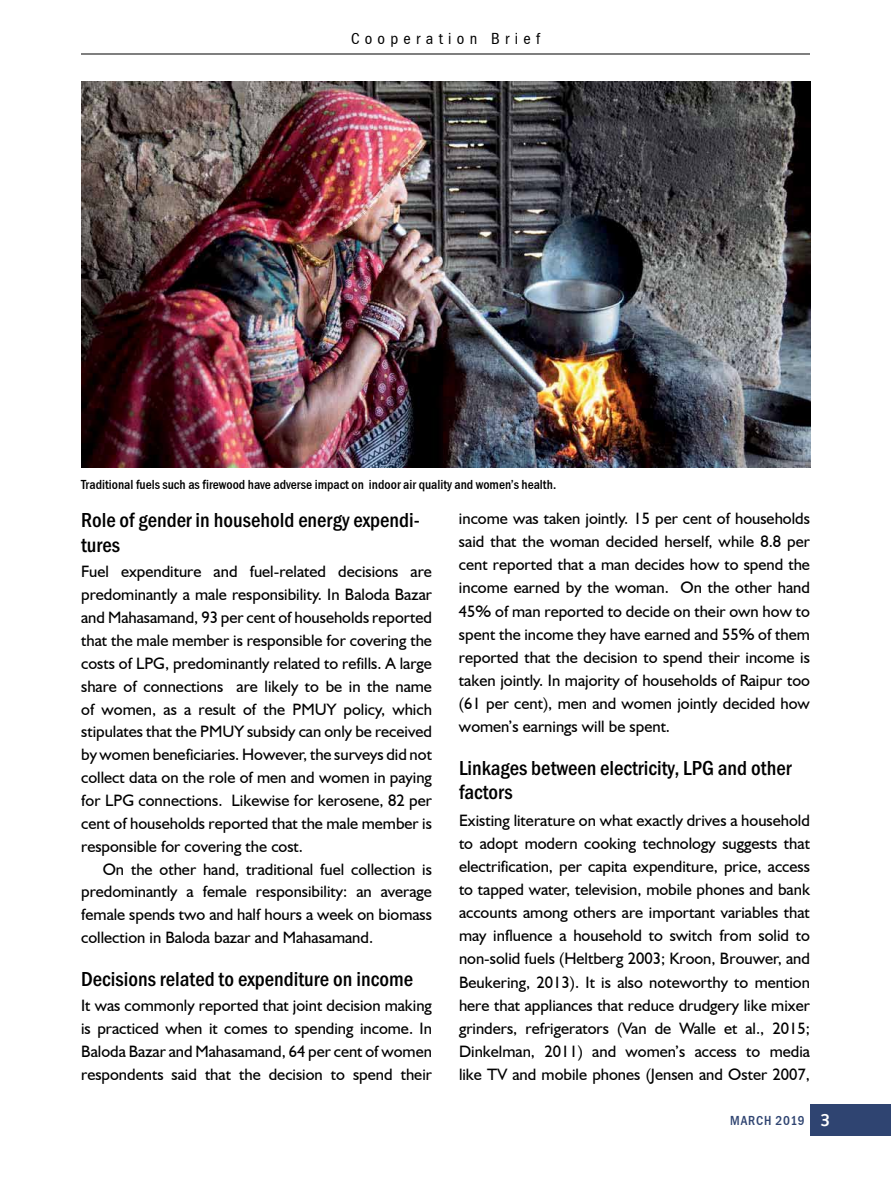
<style>
.page{position:relative;width:891px;height:1188px;background:#fff}
.page>*{position:absolute;margin:0;border:0;box-sizing:border-box;transform-origin:0 0}
.t1{font:700 21px/24.3px "Franklin Gothic Cond";color:#000}
.t2{font:16.5px/23.1px "Humanist 521 BT";color:#000;text-align:justify}
.t3{font:16.5px "Franklin Gothic Cond";letter-spacing:.32em;color:#000}
.t4{font:700 13.5px "Franklin Gothic Cond";color:#000}
.t5{font:700 13.5px "Franklin Gothic Cond";letter-spacing:.05em;color:#2f4471}
.s1{font-family:"Syntax";font-size:18px;color:#fff}
</style>
<div class="page">
<div style="left:810px;top:1104px;width:81px;height:32px;background:#2f4471"></div>
<hr style="left:81px;top:54px;width:729px;height:1px;background:#000">
<img style="left:81px;top:81px;width:729px;height:386px">
<p class="t3" style="left:351px;top:30px;width:190px">Cooperation Brief</p>
<p class="t4" style="left:81px;top:477px;width:477px">Traditional fuels such as firewood have adverse impact on indoor air quality and women’s health.</p>
<p class="t1" style="left:81px;top:508px;width:340px">Role of gender in household energy expendi&shy;tures</p>
<p class="t2" style="left:81px;top:560px;width:352px">Fuel expenditure and fuel-related decisions are predominantly a male responsibility. In Baloda Bazar and Mahasamand, 93 per cent of households reported that the male member is responsible for covering the costs of LPG, predominantly related to refills. A large share of connections are likely to be in the name of women, as a result of the PMUY policy, which stipulates that the PMUY subsidy can only be received by women beneficiaries. However, the surveys did not collect data on the role of men and women in paying for LPG connections. Likewise for kerosene, 82 per cent of households reported that the male member is responsible for covering the cost.</p>
<p class="t2" style="left:81px;top:857px;width:352px;text-indent:22px">On the other hand, traditional fuel collection is predominantly a female responsibility: an average female spends two and half hours a week on biomass collection in Baloda bazar and Mahasamand.</p>
<p class="t1" style="left:81px;top:967px;width:333px">Decisions related to expenditure on income</p>
<p class="t2" style="left:81px;top:994px;width:352px">It was commonly reported that joint decision making is practiced when it comes to spending income. In Baloda Bazar and Mahasamand, 64 per cent of women respondents said that the decision to spend their</p>
<p class="t2" style="left:459px;top:507px;width:353px">income was taken jointly. 15 per cent of households said that the woman decided herself, while 8.8 per cent reported that a man decides how to spend the income earned by the woman. On the other hand 45% of man reported to decide on their own how to spent the income they have earned and 55% of them reported that the decision to spend their income is taken jointly. In majority of households of Raipur too (61 per cent), men and women jointly decided how women’s earnings will be spent.</p>
<p class="t1" style="left:459px;top:756px;width:334px">Linkages between electricity, LPG and other factors</p>
<p class="t2" style="left:459px;top:808px;width:353px">Existing literature on what exactly drives a household to adopt modern cooking technology suggests that electrification, per capita expenditure, price, access to tapped water, television, mobile phones and bank accounts among others are important variables that may influence a household to switch from solid to non-solid fuels (Heltberg 2003; Kroon, Brouwer, and Beukering, 2013). It is also noteworthy to mention here that appliances that reduce drudgery like mixer grinders, refrigerators (Van de Walle et al., 2015; Dinkelman, 2011) and women’s access to media like TV and mobile phones (Jensen and Oster 2007,</p>
<p class="t5" style="left:730px;top:1113px;width:19px">March</p>
<p class="t5" style="left:776px;top:1113px;width:56px">2019 <span class="s1">3</span></p>
</div>
